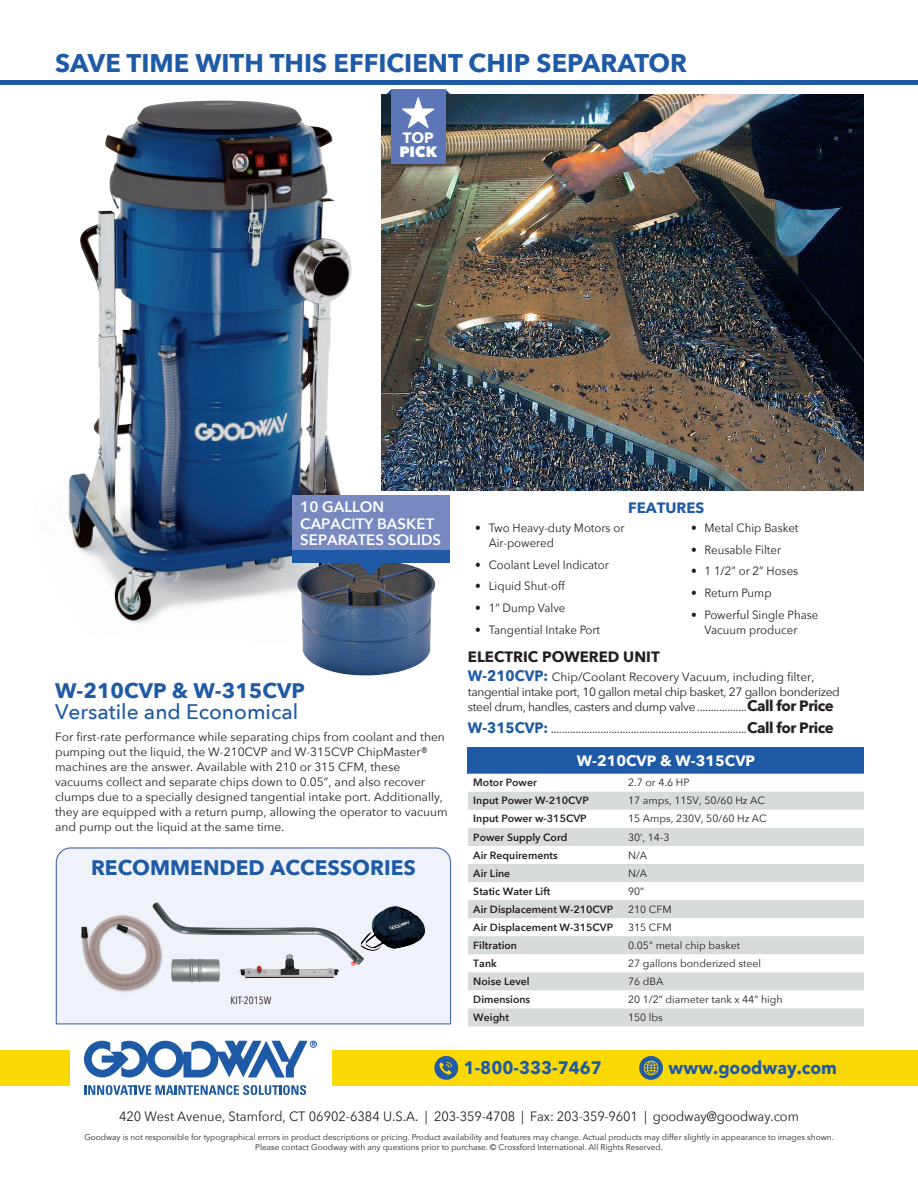
<style>
.page{position:relative;width:918px;height:1188px;background:#fff}
.page>*{position:absolute;margin:0;border:0;box-sizing:border-box;transform-origin:0 0}
.Page_Header{font:700 25.5px "Avenir Next";color:#1f5aa7}
.Body_Header{font:500 21px/21px "Avenir Next";color:#1f5aa7}
.Body_Header-2{font:700 21px "Avenir Next";color:#1f5aa7}
.t1{font:700 18px "Avenir Next";color:#1f5aa7;scale:.95 1}
.t2{font:600 15px/16.5px "Avenir Next";color:#fff}
.Body_Header_2{font:700 15px "Avenir Next";color:#231f20}
.Body_Header_2-2{font:700 15px "Avenir Next";color:#fff}
.Product_Call_Out{font:700 15px "Avenir Next";color:#1f5aa7}
.t3{font:800 15px/13.5px "Avenir Next";color:#fff}
.t4{font:13.5px "Avenir Next";letter-spacing:-.01em;color:#231f20;scale:.95 1}
.Body_Copy{font:12px/15px "Avenir Next";color:#231f20}
.Body_Copy-2{font:12px/15px "Avenir Next";color:#231f20;scale:.95 1}
.Body_Copy-3{font:12px/15px "Avenir Next";letter-spacing:-.03em;color:#231f20}
.Body_Copy-4{font:600 10.5px "Avenir Next";color:#231f20}
.Body_Copy-5{font:10.5px "Avenir Next";color:#231f20}
.Product_Description{font:10.5px "Avenir Next Condensed";color:#231f20}
.t5{font:8.25px/10.5px "Avenir Next";color:#231f20;text-align:center}
.s1{font-weight:700}
.s2{font-weight:700;font-size:15px;color:#1f5aa7}
.s3{font-weight:700;font-size:15px}
</style>
<div class="page">
<div style="left:0;top:80px;width:918px;height:5px;background:#1f5aa7"></div>
<div style="left:332px;top:1050px;width:586px;height:35px;background:#fad906"></div>
<div style="left:0;top:1050px;width:70px;height:35px;background:#fad906"></div>
<svg style="left:84px;top:1085px;width:222px;height:10px"></svg>
<svg style="left:84px;top:1041px;width:233px;height:36px"></svg>
<svg style="left:434px;top:1056px;width:25px;height:24px"></svg>
<svg style="left:639px;top:1056px;width:24px;height:24px"></svg>
<img style="left:68px;top:102px;width:284px;height:521px">
<svg style="left:55px;top:847px;width:397px;height:178px"></svg>
<img style="left:381px;top:94px;width:483px;height:397px">
<div style="left:468px;top:747px;width:396px;height:27px;background:#1f5aa7"></div>
<svg style="left:468px;top:791px;width:396px;height:1px"></svg>
<svg style="left:468px;top:792px;width:396px;height:235px;fill:#d8dbdc"></svg>
<img style="left:294px;top:563px;width:142px;height:113px">
<svg style="left:358px;top:563px;width:26px;height:13px"></svg>
<div style="left:292px;top:495px;width:158px;height:56px;background:#7889c2"></div>
<div style="left:292px;top:551px;width:158px;height:12px;background:#1f5aa7"></div>
<div style="left:383px;top:88px;width:70px;height:90px;background:#231f20;opacity:.35"></div>
<div style="left:391px;top:90px;width:54px;height:74px;background:#5d76b7"></div>
<svg style="left:402px;top:97px;width:33px;height:31px"></svg>
<img style="left:177px;top:902px;width:187px;height:64px">
<img style="left:177px;top:948px;width:52px;height:43px">
<img style="left:66px;top:899px;width:111px;height:102px">
<img style="left:373px;top:906px;width:21px;height:15px">
<img style="left:239px;top:954px;width:100px;height:24px">
<p class="Page_Header" style="left:55px;top:41px;width:634px">SAVE TIME WITH THIS EFFICIENT CHIP SEPARATOR</p>
<p class="t3" style="left:399px;top:131px;width:39px"><span class="s1">TOP<br></span>PICK</p>
<p class="t2" style="left:300px;top:498px;width:85px">10 GALLON</p>
<p class="t2" style="left:300px;top:515px;width:142px">CAPACITY BASKET<br>SEPARATES SOLIDS</p>
<p class="Body_Header" style="left:55px;top:680px;width:251px"><span class="s1">W-210CVP &amp; W-315CVP<br></span>Versatile and Economical</p>
<p class="Body_Copy" style="left:55px;top:729px;width:394px">For first-rate performance while separating chips from coolant and then pumping out the liquid, the W-210CVP and W-315CVP ChipMaster® machines are the answer. Available with 210 or 315 CFM, these vacuums collect and separate chips down to 0.05”, and also recover clumps due to a specially designed tangential intake port. Additionally, they are equipped with a return pump, allowing the operator to vacuum and pump out the liquid at the same time.</p>
<p class="Body_Header-2" style="left:91px;top:850px;width:326px">RECOMMENDED ACCESSORIES</p>
<p class="Product_Description" style="left:231px;top:991px;width:42px">KIT-2015W</p>
<p class="Product_Call_Out" style="left:628px;top:495px;width:78px">FEATURES</p>
<p class="Body_Copy-2" style="left:489px;top:520px;width:145px;text-indent:-14px">• Two Heavy-duty Motors or<br>Air-powered</p>
<p class="Body_Copy-2" style="left:475px;top:556px;width:142px">• Coolant Level Indicator</p>
<p class="Body_Copy-2" style="left:475px;top:578px;width:96px">• Liquid Shut-off</p>
<p class="Body_Copy-2" style="left:475px;top:600px;width:96px">• 1” Dump Valve</p>
<p class="Body_Copy-2" style="left:475px;top:622px;width:133px">• Tangential Intake Port</p>
<p class="Body_Copy-2" style="left:691px;top:520px;width:115px">• Metal Chip Basket</p>
<p class="Body_Copy-2" style="left:691px;top:541px;width:96px">• Reusable Filter</p>
<p class="Body_Copy-2" style="left:691px;top:563px;width:114px">• 1 1/2” or 2” Hoses</p>
<p class="Body_Copy-2" style="left:691px;top:585px;width:86px">• Return Pump</p>
<p class="Body_Copy-2" style="left:705px;top:607px;width:121px;text-indent:-14px">• Powerful Single Phase<br>Vacuum producer</p>
<p class="Body_Header_2" style="left:468px;top:644px;width:193px">ELECTRIC POWERED UNIT</p>
<p class="Body_Copy-3" style="left:468px;top:669px;width:373px"><span class="s2">W-210CVP:</span> Chip/Coolant Recovery Vacuum, including filter, tangential intake port, 10 gallon metal chip basket, 27 gallon bonderized steel drum, handles, casters and dump valve..................<span class="s3">Call for Price</span></p>
<p class="Body_Copy" style="left:468px;top:721px;width:368px"><span class="s2">W-315CVP:</span> .......................................................................<span class="s3">Call for Price</span></p>
<p class="Body_Header_2-2" style="left:577px;top:748px;width:180px">W-210CVP &amp; W-315CVP</p>
<p class="Body_Copy-4" style="left:473px;top:774px;width:65px">Motor Power</p>
<p class="Body_Copy-5" style="left:628px;top:774px;width:63px">2.7 or 4.6 HP</p>
<p class="Body_Copy-4" style="left:473px;top:792px;width:117px">Input Power W-210CVP</p>
<p class="Body_Copy-5" style="left:628px;top:792px;width:139px">17 amps, 115V, 50/60 Hz AC</p>
<p class="Body_Copy-4" style="left:473px;top:810px;width:115px">Input Power w-315CVP</p>
<p class="Body_Copy-5" style="left:628px;top:810px;width:140px">15 Amps, 230V, 50/60 Hz AC</p>
<p class="Body_Copy-4" style="left:473px;top:828px;width:96px">Power Supply Cord</p>
<p class="Body_Copy-5" style="left:628px;top:828px;width:43px">30’, 14-3</p>
<p class="Body_Copy-4" style="left:473px;top:846px;width:86px">Air Requirements</p>
<p class="Body_Copy-5" style="left:628px;top:846px;width:21px">N/A</p>
<p class="Body_Copy-4" style="left:473px;top:864px;width:38px">Air Line</p>
<p class="Body_Copy-5" style="left:628px;top:864px;width:21px">N/A</p>
<p class="Body_Copy-4" style="left:473px;top:882px;width:79px">Static Water Lift</p>
<p class="Body_Copy-5" style="left:628px;top:882px;width:18px">90”</p>
<p class="Body_Copy-4" style="left:473px;top:900px;width:141px">Air Displacement W-210CVP</p>
<p class="Body_Copy-5" style="left:628px;top:900px;width:45px">210 CFM</p>
<p class="Body_Copy-4" style="left:473px;top:918px;width:141px">Air Displacement W-315CVP</p>
<p class="Body_Copy-5" style="left:628px;top:918px;width:45px">315 CFM</p>
<p class="Body_Copy-4" style="left:473px;top:936px;width:45px">Filtration</p>
<p class="Body_Copy-5" style="left:628px;top:936px;width:114px">0.05” metal chip basket</p>
<p class="Body_Copy-4" style="left:473px;top:954px;width:25px">Tank</p>
<p class="Body_Copy-5" style="left:628px;top:954px;width:135px">27 gallons bonderized steel</p>
<p class="Body_Copy-4" style="left:473px;top:972px;width:58px">Noise Level</p>
<p class="Body_Copy-5" style="left:628px;top:972px;width:37px">76 dBA</p>
<p class="Body_Copy-4" style="left:473px;top:990px;width:58px">Dimensions</p>
<p class="Body_Copy-5" style="left:628px;top:991px;width:156px">20 1/2” diameter tank x 44” high</p>
<p class="Body_Copy-4" style="left:473px;top:1008px;width:37px">Weight</p>
<p class="Body_Copy-5" style="left:628px;top:1009px;width:36px">150 lbs</p>
<h3 class="t1" style="left:464px;top:1052px;width:147px">1-800-333-7467</h3>
<h3 class="t1" style="left:669px;top:1052px;width:179px">www.goodway.com</h3>
<p class="t4" style="left:119px;top:1105px;width:717px">420 West Avenue, Stamford, CT 06902-6384 U.S.A. | 203-359-4708 | Fax: 203-359-9601 | goodway@goodway.com</p>
<p class="t5" style="left:84px;top:1131px;width:751px">Goodway is not responsible for typographical errors in product descriptions or pricing. Product availability and features may change. Actual products may differ slightly in appearance to images shown.<br>Please contact Goodway with any questions prior to purchase. © Crossford International. All Rights Reserved.</p>
</div>
